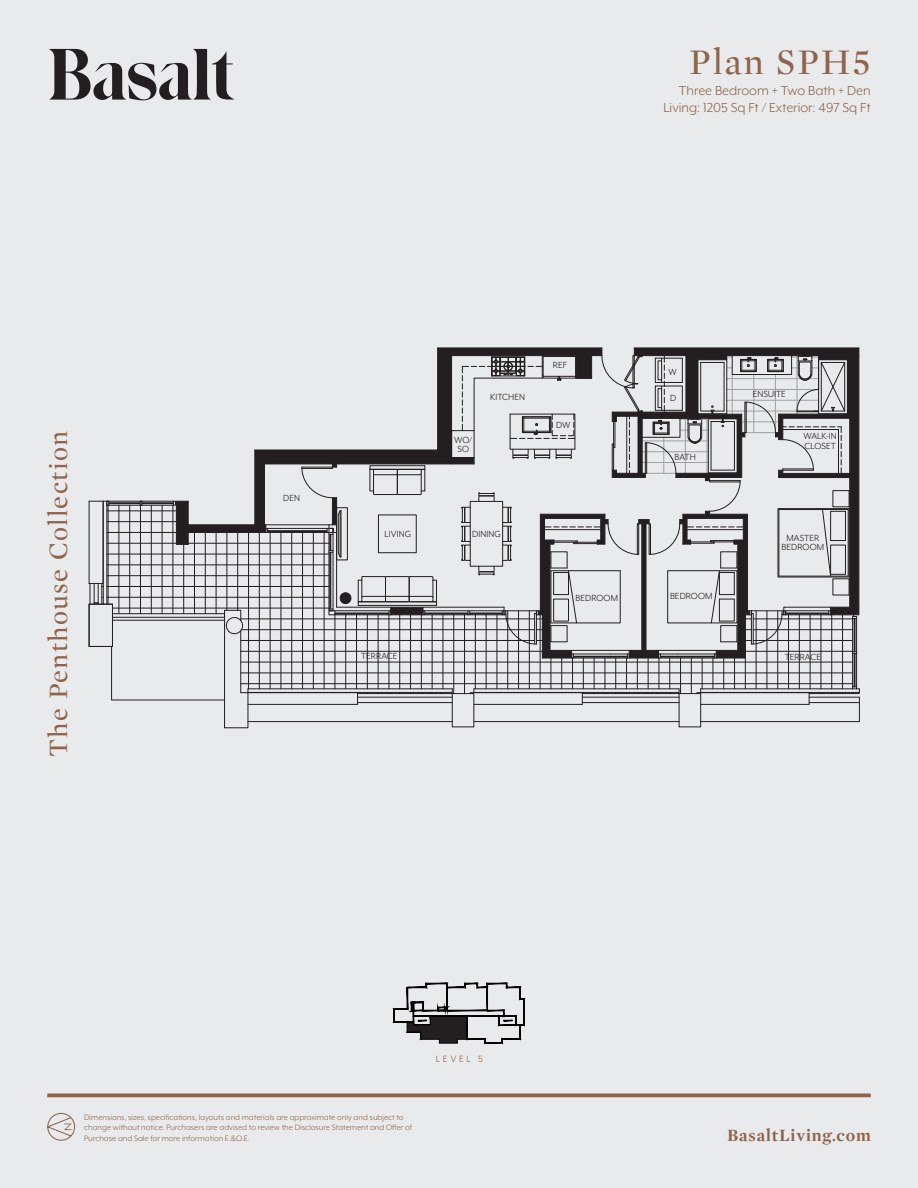
<style>
.page{position:relative;width:918px;height:1188px;background:#e9eaeb}
.page>*{position:absolute;margin:0;border:0;box-sizing:border-box;transform-origin:0 0}
.t1{font:36.75px "Mercury Display";letter-spacing:.05em;color:#8f644b}
.t2{font:27px "Mercury Display";letter-spacing:.05em;color:#8f644b}
.t3{font:700 17.55px "Mercury Display";letter-spacing:.05em;color:#8f644b}
.t4{font:15px "Mr Eaves XL Mod OT";color:#8f644b}
.t5{font:10.5px "Mr Eaves XL Mod OT";letter-spacing:.265em;color:#8f644b}
.t6{font:10.2px/9.6px "Mr Eaves XL Mod OT";letter-spacing:.01em;color:#231f20;text-align:center}
.t7{font:9px/10.5px "Mr Eaves XL Mod OT";color:#8f644b}
</style>
<div class="page">
<hr style="left:47px;top:1094px;width:824px;height:3px;background:#8f644b">
<svg style="left:47px;top:1112px;width:29px;height:29px"></svg>
<svg style="left:89px;top:347px;width:771px;height:382px"></svg>
<svg style="left:392px;top:982px;width:134px;height:63px"></svg>
<svg style="left:49px;top:49px;width:186px;height:52px"></svg>
<p class="t2" style="left:43px;top:757px;width:328px;rotate:-90deg">The Penthouse Collection</p>
<p class="t1" style="left:689px;top:42px;width:183px">Plan SPH5</p>
<p class="t4" style="left:679px;top:83px;width:193px">Three Bedroom + Two Bath + Den</p>
<p class="t4" style="left:663px;top:100px;width:209px">Living: 1205 Sq Ft / Exterior: 497 Sq Ft</p>
<p class="t6" style="left:283px;top:493px;width:18px">DEN</p>
<p class="t6" style="left:553px;top:361px;width:16px">REF</p>
<p class="t6" style="left:669px;top:367px;width:10px">W</p>
<p class="t6" style="left:490px;top:392px;width:36px">KITCHEN</p>
<p class="t6" style="left:670px;top:393px;width:8px">D</p>
<p class="t6" style="left:753px;top:390px;width:34px">ENSUITE</p>
<p class="t6" style="left:556px;top:420px;width:16px">DW</p>
<p class="t6" style="left:454px;top:435px;width:20px">WO/<br>SO</p>
<p class="t6" style="left:675px;top:452px;width:23px">BATH</p>
<p class="t6" style="left:804px;top:432px;width:35px;text-align:left">WALK-IN<br>CLOSET</p>
<p class="t6" style="left:385px;top:529px;width:28px">LIVING</p>
<p class="t6" style="left:472px;top:529px;width:30px">DINING</p>
<p class="t6" style="left:782px;top:533px;width:44px">MASTER<br>BEDROOM</p>
<p class="t6" style="left:576px;top:593px;width:44px">BEDROOM</p>
<p class="t6" style="left:670px;top:591px;width:44px">BEDROOM</p>
<p class="t6" style="left:361px;top:651px;width:38px">TERRACE</p>
<p class="t6" style="left:785px;top:652px;width:38px">TERRACE</p>
<p class="t7" style="left:84px;top:1112px;width:330px">Dimensions, sizes, specifications, layouts and materials are approximate only and subject to change without notice. Purchasers are advised to review the Disclosure Statement and Offer of<br>Purchase and Sale for more information E.&amp;O.E.</p>
<p class="t5" style="left:436px;top:1054px;width:49px">LEVEL 5</p>
<h3 class="t3" style="left:727px;top:1125px;width:145px">BasaltLiving.com</h3>
</div>
